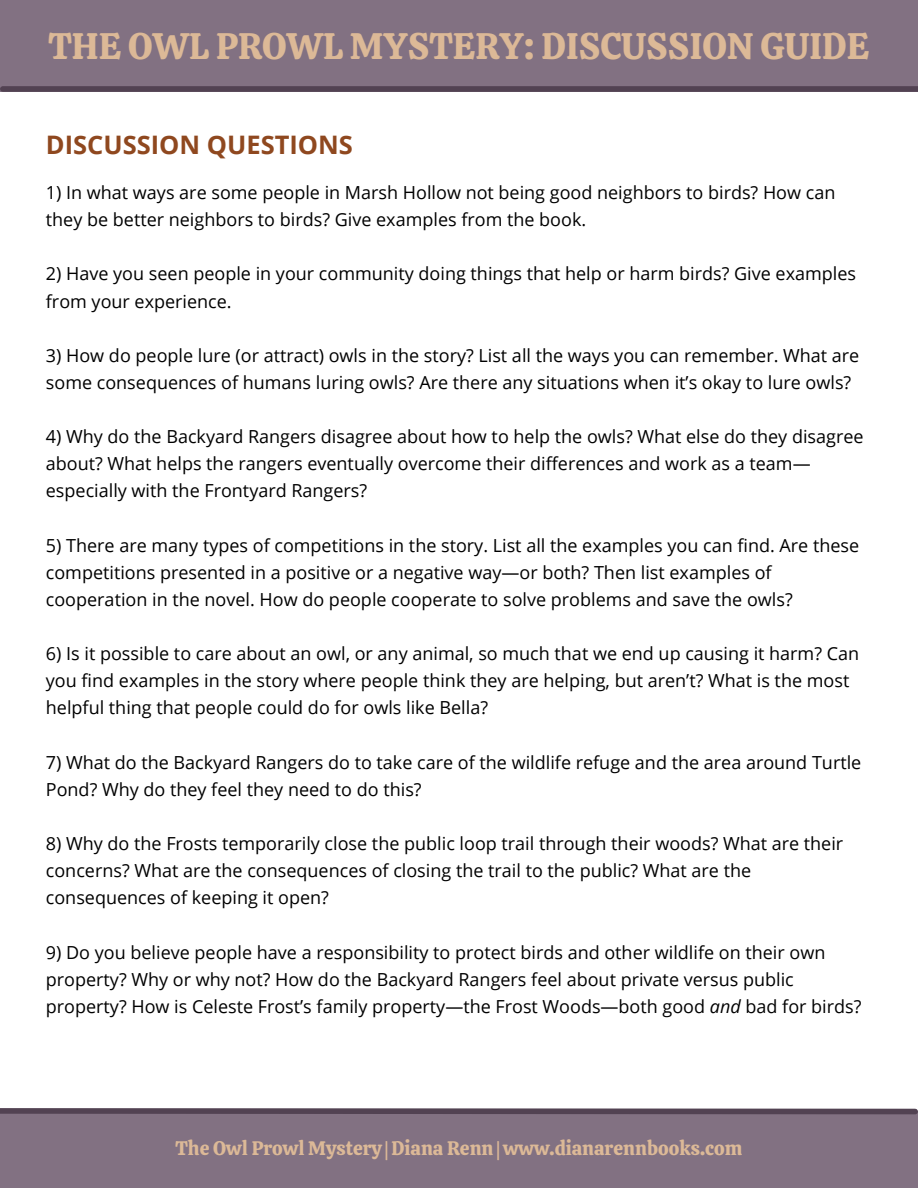
<style>
.page{position:relative;width:918px;height:1188px;background:#fff}
.page>*{position:absolute;margin:0;border:0;box-sizing:border-box;transform-origin:0 0}
.t1{font:36.75px "Calistoga";color:#dcb997}
.t2{font:700 25.5px "Open Sans";color:#8f481f}
.t3{font:19.5px "Calistoga";color:#dcb997}
.t4{font:18px/27.2px "Open Sans";color:#000}
.s1{font-style:italic}
</style>
<div class="page">
<div style="left:0;top:1111px;width:918px;height:77px;background:#827182"></div>
<div style="left:0;top:0;width:918px;height:92px;background:#827182"></div>
<svg style="left:0;top:1108px;width:918px;height:7px;background:#625362"></svg>
<div style="left:3px;top:86px;width:915px;height:6px;background:#524252"></div>
<p class="t1" style="left:49px;top:22px;width:822px">THE OWL PROWL MYSTERY: DISCUSSION GUIDE</p>
<h1 class="t2" style="left:46px;top:127px;width:309px">DISCUSSION QUESTIONS</h1>
<h2 class="t4" style="left:46px;top:179px;width:791px">1) In what ways are some people in Marsh Hollow not being good neighbors to birds? How can they be better neighbors to birds? Give examples from the book.</h2>
<p class="t4" style="left:46px;top:260px;width:812px">2) Have you seen people in your community doing things that help or harm birds? Give examples from your experience.</p>
<p class="t4" style="left:46px;top:341px;width:815px">3) How do people lure (or attract) owls in the story? List all the ways you can remember. What are some consequences of humans luring owls? Are there any situations when it’s okay to lure owls?</p>
<p class="t4" style="left:46px;top:423px;width:819px">4) Why do the Backyard Rangers disagree about how to help the owls? What else do they disagree about? What helps the rangers eventually overcome their differences and work as a team— especially with the Frontyard Rangers?</p>
<p class="t4" style="left:46px;top:531px;width:815px">5) There are many types of competitions in the story. List all the examples you can find. Are these competitions presented in a positive or a negative way—or both? Then list examples of cooperation in the novel. How do people cooperate to solve problems and save the owls?</p>
<p class="t4" style="left:46px;top:640px;width:815px">6) Is it possible to care about an owl, or any animal, so much that we end up causing it harm? Can you find examples in the story where people think they are helping, but aren’t? What is the most helpful thing that people could do for owls like Bella?</p>
<p class="t4" style="left:46px;top:748px;width:817px">7) What do the Backyard Rangers do to take care of the wildlife refuge and the area around Turtle<br>Pond? Why do they feel they need to do this?</p>
<p class="t4" style="left:46px;top:830px;width:799px">8) Why do the Frosts temporarily close the public loop trail through their woods? What are their concerns? What are the consequences of closing the trail to the public? What are the consequences of keeping it open?</p>
<p class="t4" style="left:46px;top:938px;width:817px">9) Do you believe people have a responsibility to protect birds and other wildlife on their own property? Why or why not? How do the Backyard Rangers feel about private versus public property? How is Celeste Frost’s family property—the Frost Woods—both good <span class="s1">and</span> bad for birds?</p>
<p class="t3" style="left:176px;top:1136px;width:568px">The Owl Prowl Mystery | Diana Renn | www.dianarennbooks.com</p>
</div>
